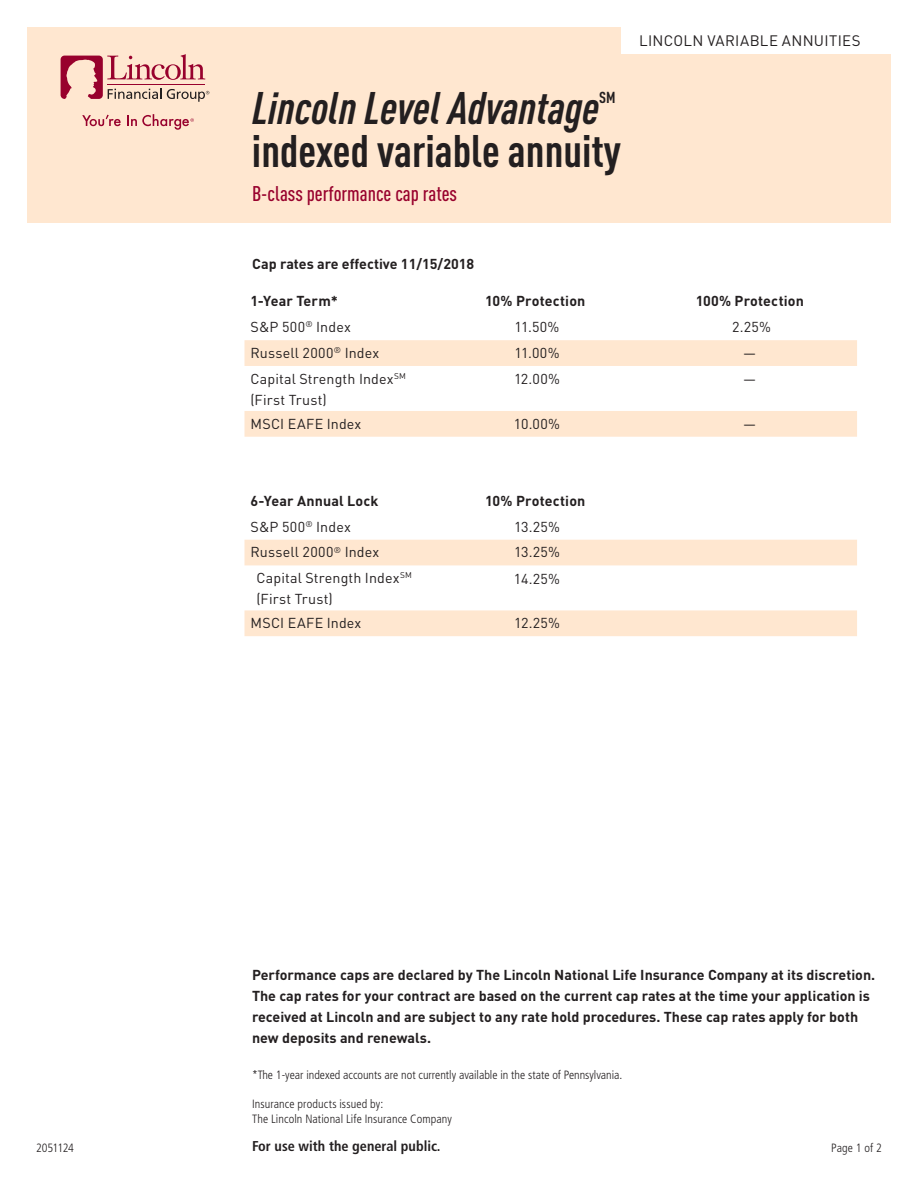
<style>
.page{position:relative;width:918px;height:1188px;background:#fff}
.page>*{position:absolute;margin:0;border:0;box-sizing:border-box;transform-origin:0 0}
.t1{font:700 condensed 45px "DIN Pro";color:#231f20}
.t2{font:italic 700 condensed 45px "DIN Pro";color:#231f20}
.t3{font:500 condensed 21px "DIN Pro";color:#98012d}
.t4{font:700 condensed 15.75px "DIN Pro";color:#231f20}
.t5{font:15px "DIN Pro";letter-spacing:.025em;color:#231f20}
.t6{font:700 14.25px/21px "DIN Pro";color:#231f20}
.t7{font:14.25px/21px "DIN Pro";letter-spacing:.01em;color:#231f20}
.t8{font:700 condensed 14.25px "Frutiger LT Std";color:#231f20}
.t9{font:300 condensed 12px/15px "Frutiger LT Std";color:#231f20}
.t10{font:300 condensed 12px "Frutiger LT Std";letter-spacing:-.035em;color:#231f20}
</style>
<div class="page">
<div style="left:27px;top:27px;width:864px;height:196px;background:#ffe7d0"></div>
<svg style="left:244px;top:340px;width:613px;height:296px"></svg>
<div style="left:621px;top:27px;width:270px;height:27px;background:#fff"></div>
<svg style="left:82px;top:115px;width:39px;height:11px"></svg>
<svg style="left:61px;top:54px;width:148px;height:48px"></svg>
<svg style="left:127px;top:114px;width:67px;height:16px"></svg>
<p class="t10" style="left:36px;top:1141px;width:40px">2051124</p>
<h1 class="t2" style="left:252px;top:75px;width:349px">Lincoln Level Advantage</h1>
<p class="t4" style="left:599px;top:85px;width:18px">SM</p>
<h1 class="t1" style="left:252px;top:118px;width:371px">indexed variable annuity</h1>
<h2 class="t3" style="left:252px;top:178px;width:207px">B-class performance cap rates</h2>
<p class="t5" style="left:639px;top:29px;width:223px">LINCOLN VARIABLE ANNUITIES</p>
<p class="t6" style="left:252px;top:252px;width:224px">Cap rates are effective 11/15/2018</p>
<p class="t6" style="left:250px;top:290px;width:89px">1-Year Term*</p>
<p class="t6" style="left:485px;top:290px;width:102px">10% Protection</p>
<p class="t6" style="left:696px;top:290px;width:110px">100% Protection</p>
<p class="t7" style="left:250px;top:316px;width:102px">S&amp;P 500<sup>®</sup> Index</p>
<p class="t7" style="left:515px;top:316px;width:46px">11.50%</p>
<p class="t7" style="left:732px;top:316px;width:40px">2.25%</p>
<p class="t7" style="left:251px;top:341px;width:130px">Russell 2000<sup>®</sup> Index</p>
<p class="t7" style="left:515px;top:341px;width:46px">11.00%</p>
<p class="t7" style="left:743px;top:341px;width:15px">—</p>
<p class="t7" style="left:250px;top:367px;width:157px">Capital Strength Index<sup>SM </sup>(First Trust)</p>
<p class="t7" style="left:514px;top:367px;width:48px">12.00%</p>
<p class="t7" style="left:743px;top:367px;width:15px">—</p>
<p class="t7" style="left:250px;top:412px;width:112px">MSCI EAFE Index</p>
<p class="t7" style="left:514px;top:412px;width:48px">10.00%</p>
<p class="t7" style="left:743px;top:412px;width:15px">—</p>
<p class="t6" style="left:250px;top:489px;width:130px">6-Year Annual Lock</p>
<p class="t6" style="left:485px;top:489px;width:102px">10% Protection</p>
<p class="t7" style="left:250px;top:515px;width:102px">S&amp;P 500<sup>®</sup> Index</p>
<p class="t7" style="left:514px;top:515px;width:47px">13.25%</p>
<p class="t7" style="left:251px;top:541px;width:130px">Russell 2000<sup>®</sup> Index</p>
<p class="t7" style="left:514px;top:541px;width:47px">13.25%</p>
<p class="t7" style="left:256px;top:567px;width:157px">Capital Strength Index<sup>SM </sup>(First Trust)</p>
<p class="t7" style="left:514px;top:567px;width:48px">14.25%</p>
<p class="t7" style="left:250px;top:612px;width:112px">MSCI EAFE Index</p>
<p class="t7" style="left:514px;top:612px;width:47px">12.25%</p>
<p class="t6" style="left:252px;top:963px;width:625px">Performance caps are declared by The Lincoln National Life Insurance Company at its discretion.<br>The cap rates for your contract are based on the current cap rates at the time your application is received at Lincoln and are subject to any rate hold procedures. These cap rates apply for both new deposits and renewals.</p>
<p class="t9" style="left:252px;top:1067px;width:372px">*The 1-year indexed accounts are not currently available in the state of Pennsylvania.</p>
<p class="t9" style="left:252px;top:1096px;width:201px">Insurance products issued by:<br>The Lincoln National Life Insurance Company</p>
<p class="t8" style="left:252px;top:1137px;width:190px">For use with the general public.</p>
<p class="t9" style="left:831px;top:1141px;width:52px">Page 1 of 2</p>
</div>
